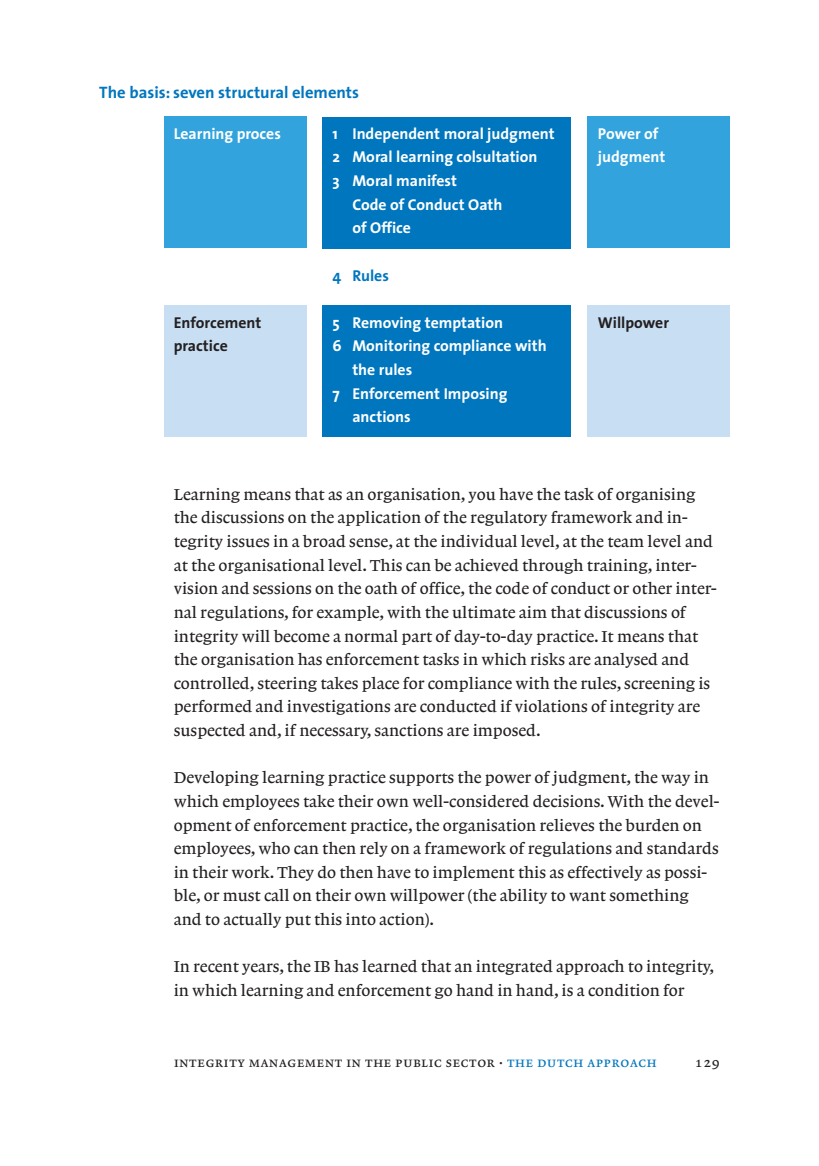
<style>
.page{position:relative;width:819px;height:1166px;background:#fff}
.page>*{position:absolute;margin:0;border:0;box-sizing:border-box;transform-origin:0 0}
.t1{font:500 16.62px/23.6px "Lexicon No 1 Roman A";color:#231f20}
.t2{font:700 16.62px "The Sans";color:#0076be}
.t3{font:700 15.75px/23.6px "The Sans";color:#fff}
.t4{font:700 15.75px/23.6px "The Sans";color:#231f20}
.t5{font:700 15.75px "The Sans";color:#0076be}
.t6{font:14px "Lexicon No 1 Roman A Exp";letter-spacing:.05em;color:#231f20}
.s1{color:#0076be}
</style>
<div class="page">
<div style="left:164px;top:117px;width:142px;height:131px;background:#32a3dc"></div>
<div style="left:587px;top:117px;width:142px;height:131px;background:#32a3dc"></div>
<div style="left:164px;top:305px;width:142px;height:132px;background:#c7def3"></div>
<div style="left:587px;top:305px;width:142px;height:132px;background:#c7def3"></div>
<div style="left:322px;top:117px;width:248px;height:131px;background:#0076be"></div>
<div style="left:322px;top:305px;width:248px;height:132px;background:#0076be"></div>
<p class="t2" style="left:99px;top:84px;width:261px">The basis: seven structural elements</p>
<p class="t3" style="left:174px;top:122px;width:109px">Learning proces</p>
<p class="t4" style="left:174px;top:311px;width:89px">Enforcement practice</p>
<p class="t3" style="left:332px;top:122px;width:223px">1 Independent moral judgment</p>
<p class="t3" style="left:332px;top:146px;width:206px">2 Moral learning colsultation</p>
<p class="t3" style="left:332px;top:169px;width:126px">3 Moral manifest</p>
<p class="t3" style="left:352px;top:193px;width:151px">Code of Conduct Oath</p>
<p class="t3" style="left:352px;top:217px;width:60px">of Office</p>
<p class="t5" style="left:332px;top:267px;width:58px">4 Rules</p>
<p class="t3" style="left:332px;top:311px;width:172px">5 Removing temptation</p>
<p class="t3" style="left:332px;top:335px;width:215px">6 Monitoring compliance with</p>
<p class="t3" style="left:352px;top:358px;width:61px">the rules</p>
<p class="t3" style="left:332px;top:382px;width:176px">7 Enforcement Imposing</p>
<p class="t3" style="left:352px;top:406px;width:60px">anctions</p>
<p class="t3" style="left:598px;top:122px;width:69px">Power of judgment</p>
<p class="t4" style="left:598px;top:311px;width:72px">Willpower</p>
<p class="t1" style="left:174px;top:483px;width:544px">Learning means that as an organisation, you have the task of organising the discussions on the application of the regulatory framework and in&shy;tegrity issues in a broad sense, at the individual level, at the team level and at the organisational level. This can be achieved through training, inter - vision and sessions on the oath of office, the code of conduct or other inter&shy;nal regulations, for example, with the ultimate aim that discussions of integrity will become a normal part of day-to-day practice. It means that the organisation has enforcement tasks in which risks are analysed and controlled, steering takes place for compliance with the rules, screening is performed and investigations are conducted if violations of integrity are suspected and, if necessary, sanctions are imposed.</p>
<p class="t1" style="left:174px;top:767px;width:547px">Developing learning practice supports the power of judgment, the way in which employees take their own well-considered decisions. With the devel&shy;opment of enforcement practice, the organisation relieves the burden on employees, who can then rely on a framework of regulations and standards in their work. They do then have to implement this as effectively as possi&shy;ble, or must call on their own willpower (the ability to want something and to actually put this into action).</p>
<p class="t1" style="left:174px;top:956px;width:541px">In recent years, the IB has learned that an integrated approach to integrity, in which learning and enforcement go hand in hand, is a condition for</p>
<p class="t6" style="left:174px;top:1054px;width:484px">integrity management in the public sector • <span class="s1">the dutch approach</span></p>
<p class="t6" style="left:695px;top:1054px;width:26px">129</p>
</div>
